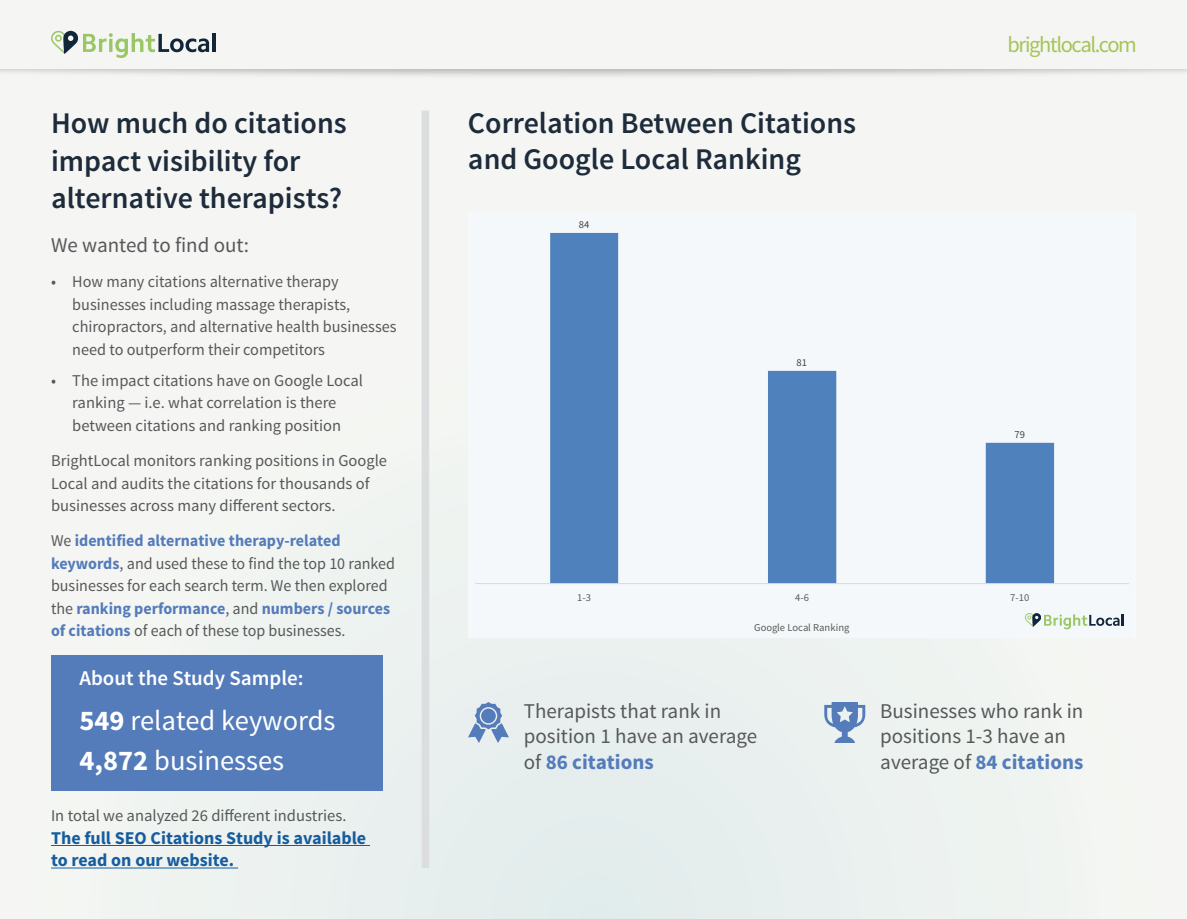
<style>
.page{position:relative;width:1187px;height:919px;background:#fff}
.page>*{position:absolute;margin:0;border:0;box-sizing:border-box;transform-origin:0 0}
.t1{font:600 30px/37.5px "Source Sans Pro";color:#1d2b3b}
.t2{font:28.5px "Source Sans Pro";color:#fff}
.t3{font:22.5px "Source Sans Pro";letter-spacing:-.06em;color:#a6c459}
.t4{font:21px/25.5px "Source Sans Pro";color:#57585a}
.t5{font:600 21px "Source Sans Pro";color:#fff}
.t6{font:700 18px/22.5px "Source Sans Pro";color:#175d9e}
.t7{font:16.5px/22.5px "Source Sans Pro";color:#57585a}
.t8{font:10.5px "Source Sans Pro";letter-spacing:-.005em;color:#595959}
.t9{font:10.5px "Source Sans Pro";color:#404040}
.s1{font-weight:700;color:#547bba}
.s2{font-weight:700}
</style>
<div class="page">
<div style="left:0;top:0;width:1186px;height:918px;background:#f5f6f3"></div>
<div style="left:0;top:0;width:1186px;height:80px;background:#231f20;opacity:.3"></div>
<svg style="left:51px;top:535px;width:817px;height:383px"></svg>
<div style="left:0;top:0;width:1186px;height:68px;background:#f5f6f3"></div>
<svg style="left:51px;top:31px;width:158px;height:27px"></svg>
<hr style="left:212px;top:33px;width:3px;height:19px;background:#112639">
<div style="left:421px;top:111px;width:8px;height:756px;background:#dcdddf"></div>
<svg style="left:468px;top:702px;width:41px;height:41px"></svg>
<svg style="left:824px;top:702px;width:41px;height:41px"></svg>
<div style="left:471px;top:213px;width:661px;height:425px;background:#f5f8fb"></div>
<svg style="left:550px;top:233px;width:503px;height:350px"></svg>
<hr style="left:475px;top:583px;width:653px;height:1px;background:#d9d9d9">
<svg style="left:1025px;top:613px;width:98px;height:16px"></svg>
<div style="left:51px;top:655px;width:332px;height:135px;background:#547bba"></div>
<hr style="left:51px;top:845px;width:319px;height:1px;background:#175d9e">
<hr style="left:51px;top:867px;width:187px;height:1px;background:#175d9e">
<p class="t1" style="left:51px;top:105px;width:297px">How much do citations impact visibility for alternative therapists?</p>
<p class="t4" style="left:51px;top:232px;width:199px">We wanted to find out:</p>
<p class="t7" style="left:72px;top:271px;width:326px;text-indent:-21px">• How many citations alternative therapy businesses including massage therapists, chiropractors, and alternative health businesses need to outperform their competitors</p>
<p class="t7" style="left:51px;top:369px;width:313px;text-align:center">• The impact citations have on Google Local ranking — i.e. what correlation is there between citations and ranking position</p>
<p class="t7" style="left:51px;top:449px;width:337px">BrightLocal monitors ranking positions in Google<br>Local and audits the citations for thousands of businesses across many different sectors.</p>
<p class="t7" style="left:51px;top:530px;width:345px">We <span class="s1">identified alternative therapy-related keywords</span>, and used these to find the top 10 ranked businesses for each search term. We then explored the <span class="s1">ranking performance</span>, and <span class="s1">numbers / sources of citations</span> of each of these top businesses.</p>
<p class="t5" style="left:79px;top:665px;width:225px">About the Study Sample:</p>
<p class="t2" style="left:79px;top:702px;width:257px"><span class="s2">549</span> related keywords</p>
<p class="t2" style="left:79px;top:742px;width:206px"><span class="s2">4,872</span> businesses</p>
<p class="t7" style="left:51px;top:804px;width:297px">In total we analyzed 26 different industries.</p>
<p class="t6" style="left:51px;top:827px;width:317px">The full SEO Citations Study is available to read on our website.</p>
<p class="t1" style="left:468px;top:106px;width:389px;line-height:36px">Correlation Between Citations and Google Local Ranking</p>
<p class="t9" style="left:578px;top:218px;width:12px">84</p>
<p class="t9" style="left:796px;top:356px;width:12px">81</p>
<p class="t3" style="left:1007px;top:30px;width:131px">brightlocal.com</p>
<p class="t9" style="left:1014px;top:428px;width:12px">79</p>
<p class="t8" style="left:577px;top:591px;width:15px">1-3</p>
<p class="t8" style="left:795px;top:591px;width:15px">4-6</p>
<p class="t8" style="left:1010px;top:591px;width:21px">7-10</p>
<p class="t8" style="left:754px;top:621px;width:97px">Google Local Ranking</p>
<p class="t4" style="left:524px;top:698px;width:235px">Therapists that rank in position 1 have an average of <span class="s1">86 citations</span></p>
<p class="t4" style="left:880px;top:698px;width:205px">Businesses who rank in positions 1-3 have an average of <span class="s1">84 citations</span></p>
</div>
